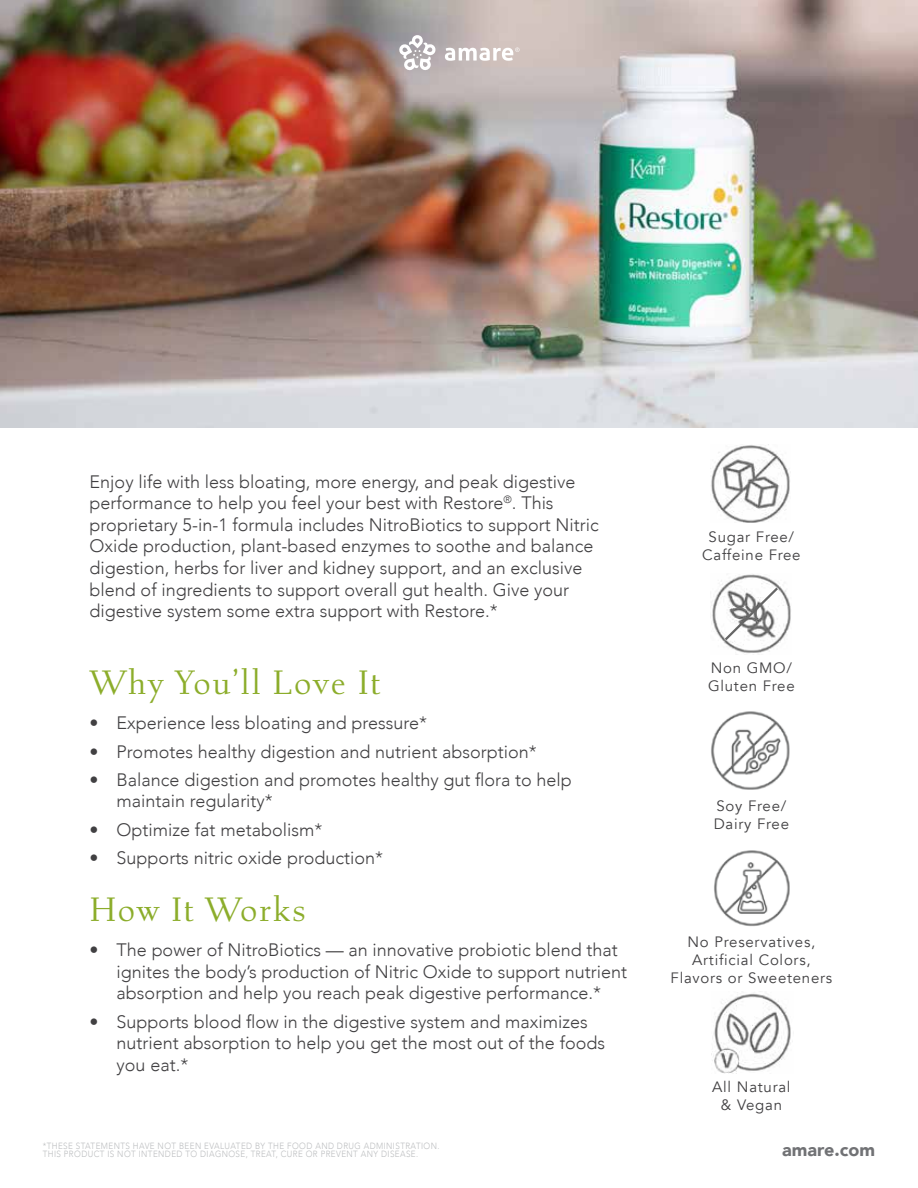
<style>
.page{position:relative;width:918px;height:1188px;background:#fff}
.page>*{position:absolute;margin:0;border:0;box-sizing:border-box;transform-origin:0 0}
.t1{font:36px "Albertan Pro";letter-spacing:.04em;color:#8cad2b}
.t2{font:300 18px/21.6px "Avenir";color:#414042}
.t3{font:900 18px "Avenir";color:#717275}
.t4{font:15px/18px "Avenir";letter-spacing:.05em;color:#414042;text-align:center}
.t5{font:300 9px/7.5px "Avenir";letter-spacing:.05em;color:#bbbdbf;scale:.9 1}
</style>
<div class="page">
<img style="left:0;top:0;width:918px;height:428px">
<img style="left:714px;top:850px;width:76px;height:77px">
<img style="left:711px;top:574px;width:80px;height:79px">
<svg style="left:722px;top:585px;width:58px;height:58px"></svg>
<img style="left:710px;top:444px;width:80px;height:79px">
<img style="left:711px;top:711px;width:79px;height:79px">
<img style="left:712px;top:993px;width:79px;height:80px">
<svg style="left:398px;top:35px;width:38px;height:36px"></svg>
<svg style="left:445px;top:48px;width:75px;height:13px"></svg>
<p class="t2" style="left:90px;top:471px;width:511px">Enjoy life with less bloating, more energy, and peak digestive performance to help you feel your best with Restore<sup>®</sup>. This proprietary 5-in-1 formula includes NitroBiotics to support Nitric Oxide production, plant-based enzymes to soothe and balance digestion, herbs for liver and kidney support, and an exclusive blend of ingredients to support overall gut health. Give your digestive system some extra support with Restore.*</p>
<h1 class="t1" style="left:90px;top:660px;width:293px">Why You’ll Love It</h1>
<p class="t2" style="left:90px;top:712px;width:339px">• Experience less bloating and pressure*</p>
<p class="t2" style="left:90px;top:741px;width:449px">• Promotes healthy digestion and nutrient absorption*</p>
<p class="t2" style="left:117px;top:769px;width:457px;text-indent:-27px">• Balance digestion and promotes healthy gut flora to help maintain regularity*</p>
<p class="t2" style="left:90px;top:819px;width:234px">• Optimize fat metabolism*</p>
<p class="t2" style="left:90px;top:847px;width:295px">• Supports nitric oxide production*</p>
<h1 class="t1" style="left:90px;top:887px;width:218px">How It Works</h1>
<p class="t2" style="left:117px;top:939px;width:512px;text-indent:-27px">• The power of NitroBiotics — an innovative probiotic blend that ignites the body’s production of Nitric Oxide to support nutrient absorption and help you reach peak digestive performance.*</p>
<p class="t2" style="left:117px;top:1011px;width:490px;text-indent:-27px">• Supports blood flow in the digestive system and maximizes nutrient absorption to help you get the most out of the foods you eat.*</p>
<p class="t4" style="left:702px;top:528px;width:100px">Sugar Free/<br>Caffeine Free</p>
<p class="t4" style="left:708px;top:659px;width:88px;text-align:left">Non GMO/<br>Gluten Free</p>
<p class="t4" style="left:714px;top:797px;width:77px;text-align:left">Soy Free/<br>Dairy Free</p>
<p class="t4" style="left:671px;top:933px;width:163px">No Preservatives,<br>Artificial Colors,<br>Flavors or Sweeteners</p>
<p class="t4" style="left:712px;top:1078px;width:80px">All Natural &amp; Vegan</p>
<p class="t5" style="left:43px;top:1142px;width:442px">*THESE STATEMENTS HAVE NOT BEEN EVALUATED BY THE FOOD AND DRUG ADMINISTRATION.<br>THIS PRODUCT IS NOT INTENDED TO DIAGNOSE, TREAT, CURE OR PREVENT ANY DISEASE.</p>
<p class="t3" style="left:782px;top:1134px;width:94px">amare.com</p>
</div>
